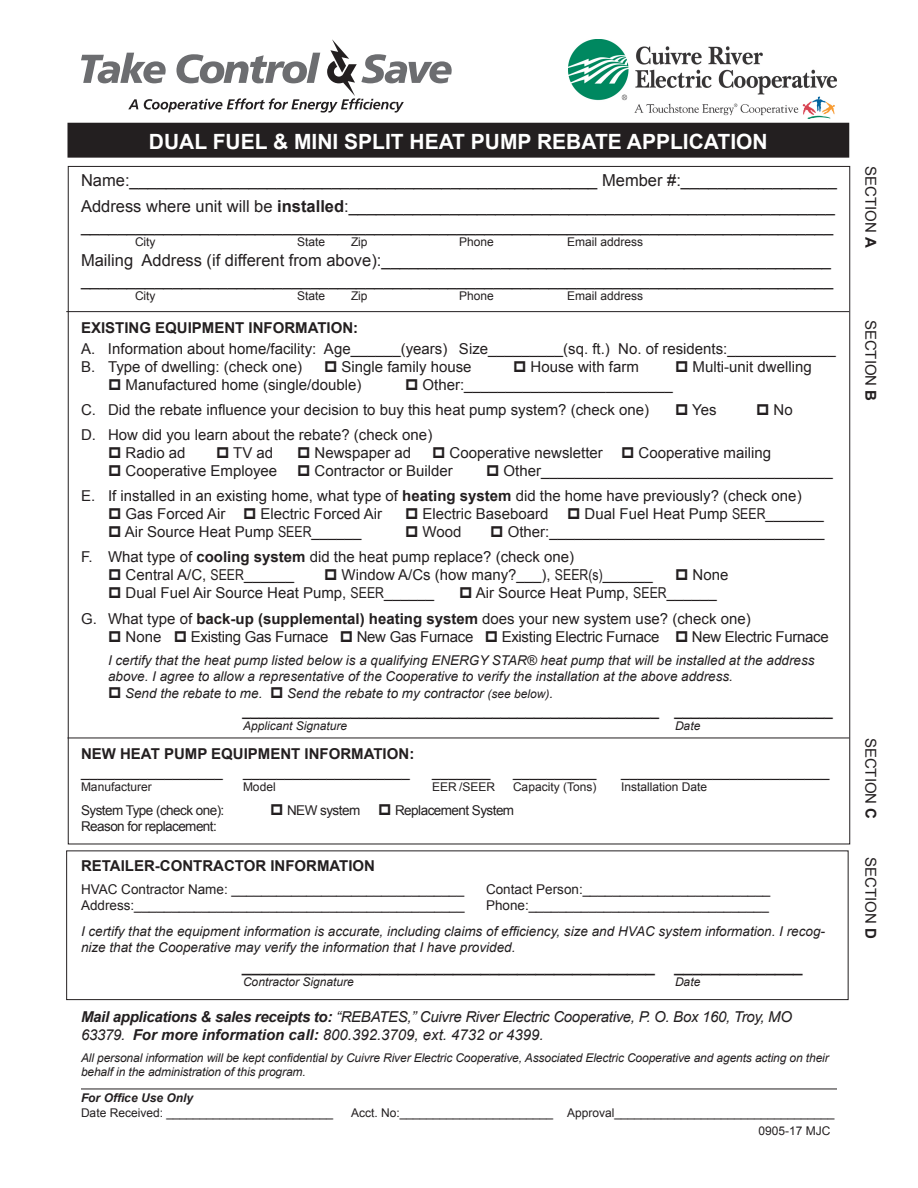
<style>
.page{position:relative;width:918px;height:1188px;background:#fff}
.page>*{position:absolute;margin:0;border:0;box-sizing:border-box;transform-origin:0 0}
.t1{font:700 21px "Arial";color:#fff}
.t2{font:16.5px "Arial";color:#231f20}
.t3{font:italic 16.5px "Arial";color:#231f20}
.t4{font:15px "Arial";color:#231f20}
.t5{font:italic 15px/18px "Arial";letter-spacing:-.02em;color:#231f20}
.t6{font:700 15px "Arial";color:#231f20}
.t7{font:15px "Arial";letter-spacing:-.02em;color:#231f20}
.t8{font:italic 13.5px/16.2px "Arial";color:#231f20}
.t9{font:13.5px "Arial";color:#231f20}
.t10{font:13.5px "Arial";letter-spacing:-.04em;color:#231f20}
.t11{font:12px "Arial";color:#231f20}
.t12{font:italic 12px/14.4px "Arial";letter-spacing:-.01em;color:#231f20}
.t13{font:italic 700 12px "Arial";color:#231f20}
.s1{font-weight:700}
.s2{font-family:"Arial Narrow"}
.s3{font-size:12px}
</style>
<div class="page">
<div style="left:66px;top:850px;width:783px;height:150px;border:1px solid #231f20"></div>
<svg style="left:81px;top:39px;width:371px;height:74px"></svg>
<div style="left:68px;top:123px;width:781px;height:34px;background:#231f20"></div>
<div style="left:68px;top:123px;width:781px;height:35px;border:2px solid #231f20"></div>
<hr style="left:66px;top:311px;width:783px;height:1px;background:#231f20">
<hr style="left:68px;top:738px;width:781px;height:1px;background:#231f20">
<hr style="left:81px;top:1089px;width:756px;height:1px;background:#231f20">
<img style="left:568px;top:39px;width:269px;height:79px">
<p class="t1" style="left:149px;top:127px;width:620px">DUAL FUEL &amp; MINI SPLIT HEAT PUMP REBATE APPLICATION</p>
<p class="t2" style="left:81px;top:170px;width:757px">Name:___________________________________________________ Member #:_________________</p>
<p class="t2" style="left:81px;top:195px;width:756px">Address where unit will be <span class="s1">installed</span>:_____________________________________________________</p>
<p class="t2" style="left:81px;top:215px;width:754px">__________________________________________________________________________________</p>
<p class="t11" style="left:135px;top:234px;width:22px">City</p>
<p class="t11" style="left:297px;top:234px;width:30px">State</p>
<p class="t11" style="left:351px;top:234px;width:18px">Zip</p>
<p class="t11" style="left:459px;top:234px;width:36px">Phone</p>
<p class="t11" style="left:567px;top:234px;width:78px">Email address</p>
<p class="t2" style="left:81px;top:249px;width:752px">Mailing Address (if different from above):_________________________________________________</p>
<p class="t2" style="left:81px;top:269px;width:754px">__________________________________________________________________________________</p>
<p class="t11" style="left:135px;top:288px;width:22px">City</p>
<p class="t11" style="left:297px;top:288px;width:30px">State</p>
<p class="t11" style="left:351px;top:288px;width:18px">Zip</p>
<p class="t11" style="left:459px;top:288px;width:36px">Phone</p>
<p class="t11" style="left:567px;top:288px;width:78px">Email address</p>
<p class="t6" style="left:81px;top:317px;width:279px">EXISTING EQUIPMENT INFORMATION:</p>
<p class="t4" style="left:81px;top:338px;width:756px">A. Information about home/facility: Age______(years) Size_________(sq. ft.) No. of residents:_____________</p>
<p class="t4" style="left:81px;top:356px;width:223px">B. Type of dwelling: (check one)</p>
<p class="t4" style="left:342px;top:356px;width:132px">Single family house</p>
<p class="t4" style="left:531px;top:356px;width:110px">House with farm</p>
<p class="t4" style="left:693px;top:356px;width:121px">Multi-unit dwelling</p>
<p class="t4" style="left:126px;top:374px;width:237px">Manufactured home (single/double)</p>
<p class="t4" style="left:423px;top:374px;width:252px">Other:_________________________</p>
<p class="t4" style="left:81px;top:400px;width:570px">C. Did the rebate influence your decision to buy this heat pump system? (check one)</p>
<p class="t4" style="left:692px;top:400px;width:26px">Yes</p>
<p class="t4" style="left:774px;top:400px;width:21px">No</p>
<p class="t4" style="left:81px;top:425px;width:353px">D. How did you learn about the rebate? (check one)</p>
<p class="t4" style="left:126px;top:443px;width:62px">Radio ad</p>
<p class="t4" style="left:233px;top:443px;width:42px">TV ad</p>
<p class="t4" style="left:315px;top:443px;width:98px">Newspaper ad</p>
<p class="t4" style="left:450px;top:443px;width:155px">Cooperative newsletter</p>
<p class="t4" style="left:639px;top:443px;width:134px">Cooperative mailing</p>
<p class="t4" style="left:126px;top:461px;width:153px">Cooperative Employee</p>
<p class="t4" style="left:315px;top:461px;width:140px">Contractor or Builder</p>
<p class="t4" style="left:504px;top:461px;width:331px">Other___________________________________</p>
<p class="t4" style="left:81px;top:486px;width:722px">E. If installed in an existing home, what type of <span class="s1">heating system</span> did the home have previously? (check one)</p>
<p class="t4" style="left:126px;top:504px;width:102px">Gas Forced Air</p>
<p class="t4" style="left:261px;top:504px;width:123px">Electric Forced Air</p>
<p class="t4" style="left:423px;top:504px;width:127px">Electric Baseboard</p>
<p class="t4" style="left:585px;top:504px;width:241px">Dual Fuel Heat Pump <span class="s2">SEER</span>_______</p>
<p class="t4" style="left:125px;top:522px;width:238px">Air Source Heat Pump <span class="s2">SEER</span>______</p>
<p class="t4" style="left:423px;top:522px;width:40px">Wood</p>
<p class="t4" style="left:508px;top:522px;width:318px">Other:_________________________________</p>
<p class="t4" style="left:81px;top:547px;width:495px">F. What type of <span class="s1">cooling system</span> did the heat pump replace? (check one)</p>
<p class="t4" style="left:126px;top:565px;width:170px">Central A/C, <span class="s2">SEER</span>______</p>
<p class="t4" style="left:342px;top:565px;width:313px">Window A/Cs (how many?___), <span class="s2">SEER(s)</span>______</p>
<p class="t4" style="left:693px;top:565px;width:37px">None</p>
<p class="t4" style="left:126px;top:583px;width:310px">Dual Fuel Air Source Heat Pump, <span class="s2">SEER</span>______</p>
<p class="t4" style="left:476px;top:583px;width:243px">Air Source Heat Pump, <span class="s2">SEER</span>______</p>
<p class="t4" style="left:81px;top:608px;width:671px">G. What type of <span class="s1">back-up (supplemental) heating system</span> does your new system use? (check one)</p>
<p class="t4" style="left:126px;top:626px;width:37px">None</p>
<p class="t7" style="left:191px;top:626px;width:139px">Existing Gas Furnace</p>
<p class="t7" style="left:357px;top:626px;width:118px">New Gas Furnace</p>
<p class="t7" style="left:502px;top:626px;width:159px">Existing Electric Furnace</p>
<p class="t7" style="left:692px;top:626px;width:138px">New Electric Furnace</p>
<p class="t8" style="left:108px;top:652px;width:708px">I certify that the heat pump listed below is a qualifying ENERGY STAR® heat pump that will be installed at the address</p>
<p class="t8" style="left:108px;top:669px;width:627px">above. I agree to allow a representative of the Cooperative to verify the installation at the above address.</p>
<p class="t8" style="left:125px;top:685px;width:139px">Send the rebate to me.</p>
<p class="t8" style="left:287px;top:685px;width:268px">Send the rebate to my contractor <span class="s3">(see below)</span>.</p>
<p class="t5" style="left:243px;top:702px;width:592px">__________________________________________________ ___________________</p>
<p class="t12" style="left:243px;top:719px;width:106px">Applicant Signature</p>
<p class="t12" style="left:675px;top:719px;width:27px">Date</p>
<p class="t6" style="left:81px;top:744px;width:335px">NEW HEAT PUMP EQUIPMENT INFORMATION:</p>
<p class="t4" style="left:81px;top:762px;width:143px">_________________</p>
<p class="t4" style="left:243px;top:762px;width:168px">____________________</p>
<p class="t4" style="left:432px;top:762px;width:60px">_______</p>
<p class="t4" style="left:513px;top:762px;width:85px">__________</p>
<p class="t4" style="left:621px;top:762px;width:210px">_________________________</p>
<p class="t11" style="left:81px;top:779px;width:72px">Manufacturer</p>
<p class="t11" style="left:243px;top:779px;width:34px">Model</p>
<p class="t11" style="left:432px;top:779px;width:65px">EER /SEER</p>
<p class="t11" style="left:513px;top:779px;width:85px">Capacity (Tons)</p>
<p class="t11" style="left:621px;top:779px;width:88px">Installation Date</p>
<p class="t10" style="left:81px;top:801px;width:145px">System Type (check one):</p>
<p class="t10" style="left:287px;top:801px;width:75px">NEW system</p>
<p class="t10" style="left:395px;top:801px;width:121px">Replacement System</p>
<p class="t10" style="left:81px;top:818px;width:137px">Reason for replacement:</p>
<p class="t6" style="left:81px;top:856px;width:296px">RETAILER-CONTRACTOR INFORMATION</p>
<p class="t9" style="left:81px;top:881px;width:385px">HVAC Contractor Name: _______________________________</p>
<p class="t9" style="left:486px;top:881px;width:286px">Contact Person:_________________________</p>
<p class="t9" style="left:81px;top:897px;width:385px">Address:____________________________________________</p>
<p class="t10" style="left:486px;top:897px;width:284px">Phone:________________________________</p>
<p class="t8" style="left:81px;top:923px;width:746px">I certify that the equipment information is accurate, including claims of efficiency, size and HVAC system information. I recog&shy;nize that the Cooperative may verify the information that I have provided.</p>
<p class="t3" style="left:243px;top:955px;width:562px">_____________________________________________ ______________</p>
<p class="t12" style="left:243px;top:975px;width:112px">Contractor Signature</p>
<p class="t12" style="left:675px;top:975px;width:27px">Date</p>
<p class="t5" style="left:81px;top:1008px;width:713px"><span class="s1">Mail applications &amp; sales receipts to:</span> “REBATES,” Cuivre River Electric Cooperative, P. O. Box 160, Troy, MO<br>63379. <span class="s1">For more information call:</span> 800.392.3709, ext. 4732 or 4399.</p>
<p class="t12" style="left:81px;top:1050px;width:749px">All personal information will be kept confidential by Cuivre River Electric Cooperative, Associated Electric Cooperative and agents acting on their behalf in the administration of this program.</p>
<p class="t13" style="left:81px;top:1090px;width:114px">For Office Use Only</p>
<p class="t11" style="left:81px;top:1105px;width:254px">Date Received: _________________________</p>
<p class="t11" style="left:351px;top:1105px;width:485px">Acct. No:_______________________ Approval_________________________________</p>
<p class="t11" style="left:758px;top:1123px;width:74px">0905-17 MJC</p>
<p class="t4" style="left:880px;top:166px;width:83px;rotate:90deg">SECTION <span class="s1">A</span></p>
<p class="t4" style="left:880px;top:320px;width:83px;rotate:90deg">SECTION <span class="s1">B</span></p>
<p class="t4" style="left:880px;top:738px;width:83px;rotate:90deg">SECTION <span class="s1">C</span></p>
<p class="t4" style="left:880px;top:857px;width:83px;rotate:90deg">SECTION <span class="s1">D</span></p>
</div>
